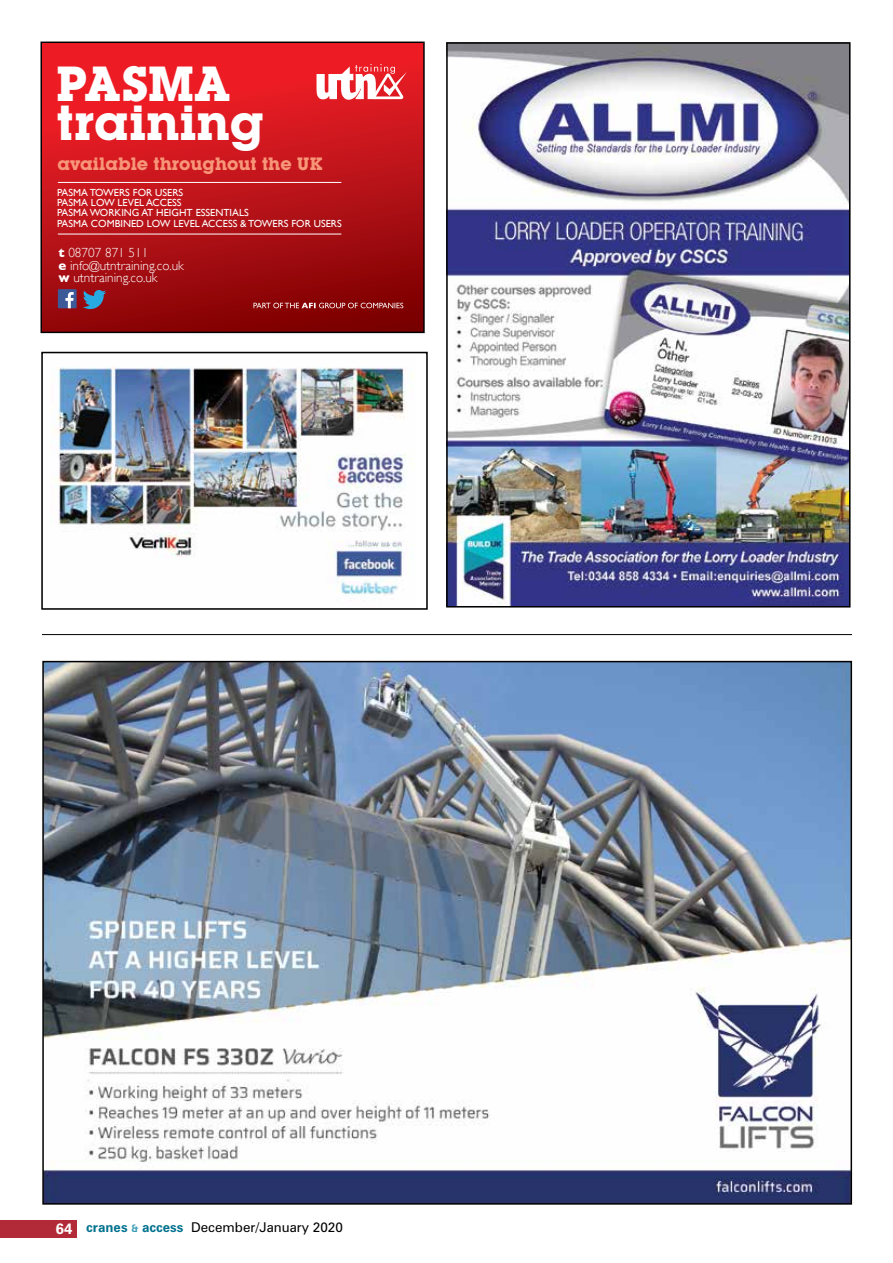
<style>
.page{position:relative;width:893px;height:1263px;background:#fff}
.page>*{position:absolute;margin:0;border:0;box-sizing:border-box;transform-origin:0 0}
.t1{font:700 48.45px/38.4px "Lubalin Graph IT Cby BT";color:#fff}
.t2{font:700 17.55px "Lubalin Graph IT Cby BT";color:#f79679}
.t3{font:13.5px "Zurich BT";color:#000}
.t4{font:300 13.2px/12.5px "Gill Sans";color:#fff}
.t5{font:10.35px/10.4px "Gill Sans";color:#fff}
.s1{font-weight:700}
.s2{font-weight:700;font-size:15px;color:#fff}
.s3{font-weight:700;color:#00728f}
.s4{font-weight:700;font-size:10.5px;color:#3c9db6}
</style>
<div class="page">
<svg style="left:43px;top:44px;width:380px;height:287px;background:#be1218"></svg>
<hr style="left:58px;top:182px;width:283px;height:1px;background:#fff">
<hr style="left:58px;top:234px;width:283px;height:1px;background:#fff">
<svg style="left:83px;top:290px;width:23px;height:19px"></svg>
<div style="left:58px;top:289px;width:19px;height:19px;background:#3d5a98"></div>
<svg style="left:65px;top:292px;width:9px;height:16px"></svg>
<svg style="left:253px;top:303px;width:150px;height:5px"></svg>
<svg style="left:317px;top:64px;width:90px;height:36px"></svg>
<div style="left:41px;top:42px;width:384px;height:291px;border:1px solid #000"></div>
<img style="left:55px;top:367px;width:359px;height:229px">
<div style="left:41px;top:352px;width:387px;height:258px;border:2px solid #000"></div>
<img style="left:449px;top:45px;width:399px;height:559px">
<div style="left:446px;top:42px;width:405px;height:565px;border:2px solid #000"></div>
<img style="left:45px;top:664px;width:804px;height:538px">
<hr style="left:42px;top:634px;width:810px;height:1px;background:#000">
<div style="left:0;top:1220px;width:77px;height:17px;background:#b22a37"></div>
<h1 class="t1" style="left:56px;top:65px;width:210px">PASMA training</h1>
<h2 class="t2" style="left:57px;top:153px;width:267px">available throughout the UK</h2>
<p class="t5" style="left:57px;top:187px;width:286px">PASMA TOWERS FOR USERS<br>PASMA LOW LEVEL ACCESS<br>PASMA WORKING AT HEIGHT ESSENTIALS<br>PASMA COMBINED LOW LEVEL ACCESS &amp; TOWERS FOR USERS</p>
<p class="t4" style="left:58px;top:247px;width:127px"><span class="s1">t</span> 08707 871 511<br><span class="s1">e</span> info@utntraining.co.uk <span class="s1">w</span> utntraining.co.uk</p>
<h3 class="t3" style="left:56px;top:1219px;width:288px"><span class="s2">64</span> <span class="s3">cranes</span> <span class="s4">&amp;</span> <span class="s3">access</span> December/January 2020</h3>
</div>
